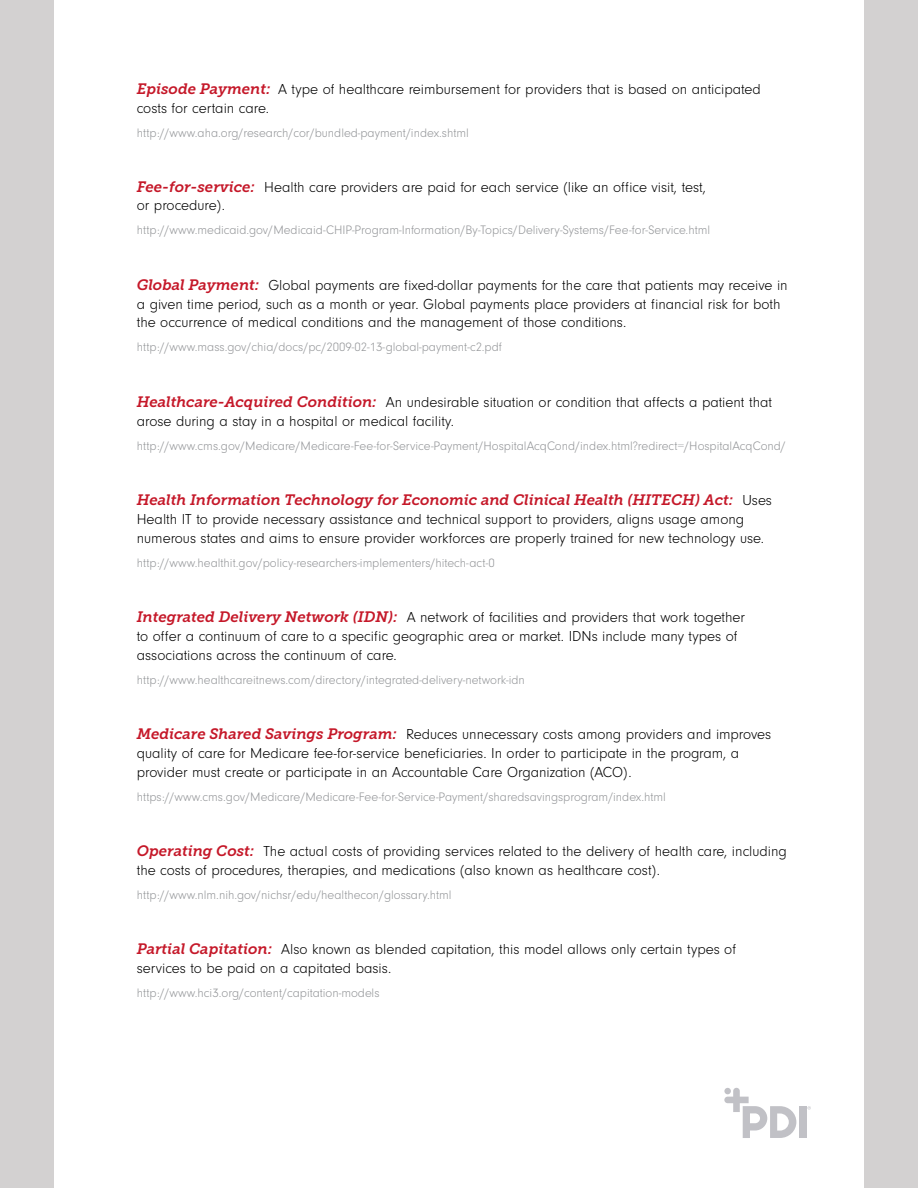
<style>
.page{position:relative;width:918px;height:1188px;background:#d3d1d1}
.page>*{position:absolute;margin:0;border:0;box-sizing:border-box;transform-origin:0 0}
.t1{font:300 15px/18.8px "Neuzeit Gro";color:#000}
.t2{font:italic 15px "Museo Slab 700";letter-spacing:-.005em;color:#c51829}
.t3{font:300 12.75px "Neuzeit Gro";color:#939598}
.s1{font-family:"Museo Slab 700";font-weight:400;font-style:italic;color:#c51829}
.s2{font-family:"Neuzeit Gro";font-weight:300;font-style:normal;color:#000}
</style>
<div class="page">
<div style="left:54px;top:0;width:810px;height:1188px;background:#fff"></div>
<div style="left:799px;top:1106px;width:7px;height:32px;background:#c1c1c6"></div>
<svg style="left:724px;top:1088px;width:72px;height:50px"></svg>
<div style="left:724px;top:1088px;width:7px;height:6px;background:#c1c1c6;border-radius:50%"></div>
<p class="t1" style="left:137px;top:80px;width:626px"><span class="s1">Episode Payment:</span> A type of healthcare reimbursement for providers that is based on anticipated costs for certain care.</p>
<p class="t3" style="left:137px;top:126px;width:334px">http://www.aha.org/research/cor/bundled-payment/index.shtml</p>
<p class="t1" style="left:137px;top:178px;width:571px"><span class="s1">Fee-for-service:</span> Health care providers are paid for each service (like an office visit, test, or procedure).</p>
<p class="t3" style="left:137px;top:223px;width:575px">http://www.medicaid.gov/Medicaid-CHIP-Program-Information/By-Topics/Delivery-Systems/Fee-for-Service.html</p>
<p class="t1" style="left:137px;top:276px;width:652px"><span class="s1">Global Payment:</span> Global payments are fixed-dollar payments for the care that patients may receive in a given time period, such as a month or year. Global payments place providers at financial risk for both the occurrence of medical conditions and the management of those conditions.</p>
<p class="t3" style="left:137px;top:340px;width:367px">http://www.mass.gov/chia/docs/pc/2009-02-13-global-payment-c2.pdf</p>
<p class="t1" style="left:137px;top:393px;width:637px"><span class="s1">Healthcare-Acquired Condition:</span> An undesirable situation or condition that affects a patient that arose during a stay in a hospital or medical facility.</p>
<p class="t3" style="left:137px;top:439px;width:651px">http://www.cms.gov/Medicare/Medicare-Fee-for-Service-Payment/HospitalAcqCond/index.html?redirect=/HospitalAcqCond/</p>
<p class="t2" style="left:137px;top:491px;width:637px">Health Information Technology for Economic and Clinical Health (HITECH) Act: <span class="s2">Uses</span></p>
<p class="t1" style="left:137px;top:510px;width:629px">Health IT to provide necessary assistance and technical support to providers, aligns usage among numerous states and aims to ensure provider workforces are properly trained for new technology use.</p>
<p class="t3" style="left:137px;top:556px;width:360px">http://www.healthit.gov/policy-researchers-implementers/hitech-act-0</p>
<p class="t1" style="left:137px;top:608px;width:610px"><span class="s1">Integrated Delivery Network (IDN):</span> A network of facilities and providers that work together to offer a continuum of care to a specific geographic area or market. IDNs include many types of associations across the continuum of care.</p>
<p class="t3" style="left:137px;top:673px;width:390px">http://www.healthcareitnews.com/directory/integrated-delivery-network-idn</p>
<p class="t1" style="left:137px;top:725px;width:636px"><span class="s1">Medicare Shared Savings Program:</span> Reduces unnecessary costs among providers and improves quality of care for Medicare fee-for-service beneficiaries. In order to participate in the program, a provider must create or participate in an Accountable Care Organization (ACO).</p>
<p class="t3" style="left:137px;top:790px;width:531px">https://www.cms.gov/Medicare/Medicare-Fee-for-Service-Payment/sharedsavingsprogram/index.html</p>
<p class="t1" style="left:137px;top:842px;width:652px"><span class="s1">Operating Cost:</span> The actual costs of providing services related to the delivery of health care, including the costs of procedures, therapies, and medications (also known as healthcare cost).</p>
<p class="t3" style="left:137px;top:888px;width:316px">http://www.nlm.nih.gov/nichsr/edu/healthecon/glossary.html</p>
<p class="t1" style="left:137px;top:940px;width:601px"><span class="s1">Partial Capitation:</span> Also known as blended capitation, this model allows only certain types of services to be paid on a capitated basis.</p>
<p class="t3" style="left:137px;top:986px;width:244px">http://www.hci3.org/content/capitation-models</p>
</div>
